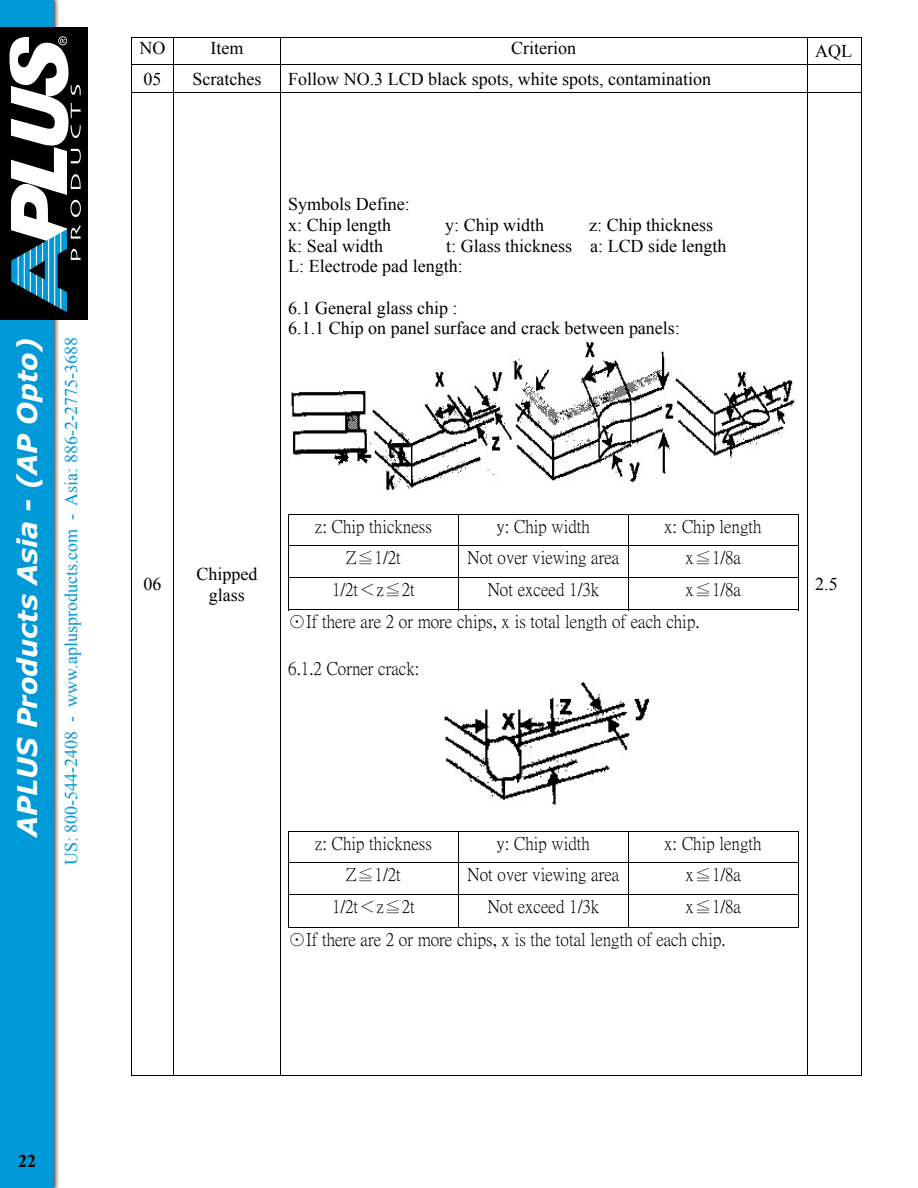
<style>
.page{position:relative;width:918px;height:1188px;background:#fff}
.page>*{position:absolute;margin:0;border:0;box-sizing:border-box;transform-origin:0 0}
.t1{font:italic 700 27px "Verdana";color:#fff}
.t2{font:18px/32.4px "P Ming Li U";color:#000}
.t3{font:18px/20.5px "Times New Roman";color:#000}
.t4{font:18px "Times New Roman";color:#0099d8}
.t5{font:700 18px "Times New Roman";color:#000}
</style>
<div class="page">
<hr style="left:131px;top:37px;width:731px;height:1px;background:#000">
<hr style="left:131px;top:65px;width:731px;height:1px;background:#000">
<svg style="left:131px;top:38px;width:1px;height:55px"></svg>
<svg style="left:173px;top:38px;width:1px;height:55px"></svg>
<svg style="left:280px;top:38px;width:1px;height:55px"></svg>
<svg style="left:807px;top:38px;width:1px;height:55px"></svg>
<svg style="left:861px;top:38px;width:1px;height:55px"></svg>
<img style="left:291px;top:342px;width:504px;height:148px">
<hr style="left:288px;top:514px;width:341px;height:1px;background:#000">
<hr style="left:629px;top:514px;width:169px;height:1px;background:#000">
<hr style="left:288px;top:515px;width:1px;height:30px;background:#000">
<hr style="left:458px;top:515px;width:1px;height:30px;background:#000">
<hr style="left:628px;top:515px;width:1px;height:30px;background:#000">
<hr style="left:798px;top:515px;width:1px;height:30px;background:#000">
<hr style="left:288px;top:545px;width:341px;height:1px;background:#000">
<hr style="left:629px;top:545px;width:169px;height:1px;background:#000">
<hr style="left:288px;top:546px;width:1px;height:31px;background:#000">
<hr style="left:458px;top:546px;width:1px;height:31px;background:#000">
<hr style="left:628px;top:546px;width:1px;height:31px;background:#000">
<hr style="left:798px;top:546px;width:1px;height:31px;background:#000">
<hr style="left:288px;top:577px;width:341px;height:1px;background:#000">
<hr style="left:629px;top:577px;width:169px;height:1px;background:#000">
<hr style="left:288px;top:578px;width:1px;height:32px;background:#000">
<hr style="left:288px;top:610px;width:170px;height:1px;background:#000">
<hr style="left:458px;top:578px;width:1px;height:32px;background:#000">
<hr style="left:459px;top:610px;width:169px;height:1px;background:#000">
<hr style="left:628px;top:578px;width:1px;height:32px;background:#000">
<hr style="left:629px;top:610px;width:169px;height:1px;background:#000">
<hr style="left:798px;top:578px;width:1px;height:32px;background:#000">
<img style="left:444px;top:682px;width:206px;height:123px">
<hr style="left:288px;top:831px;width:341px;height:1px;background:#000">
<hr style="left:629px;top:831px;width:169px;height:1px;background:#000">
<hr style="left:288px;top:832px;width:1px;height:30px;background:#000">
<hr style="left:458px;top:832px;width:1px;height:30px;background:#000">
<hr style="left:628px;top:832px;width:1px;height:30px;background:#000">
<hr style="left:798px;top:832px;width:1px;height:30px;background:#000">
<hr style="left:288px;top:862px;width:341px;height:1px;background:#000">
<hr style="left:629px;top:862px;width:169px;height:1px;background:#000">
<hr style="left:288px;top:863px;width:1px;height:32px;background:#000">
<hr style="left:458px;top:863px;width:1px;height:32px;background:#000">
<hr style="left:628px;top:863px;width:1px;height:32px;background:#000">
<hr style="left:798px;top:863px;width:1px;height:32px;background:#000">
<hr style="left:288px;top:895px;width:341px;height:1px;background:#000">
<hr style="left:629px;top:895px;width:169px;height:1px;background:#000">
<hr style="left:288px;top:895px;width:1px;height:33px;background:#000">
<hr style="left:288px;top:927px;width:170px;height:1px;background:#000">
<hr style="left:458px;top:895px;width:1px;height:33px;background:#000">
<hr style="left:459px;top:927px;width:169px;height:1px;background:#000">
<hr style="left:628px;top:895px;width:1px;height:33px;background:#000">
<hr style="left:629px;top:927px;width:169px;height:1px;background:#000">
<hr style="left:798px;top:895px;width:1px;height:33px;background:#000">
<hr style="left:131px;top:93px;width:731px;height:1px;background:#000">
<hr style="left:131px;top:93px;width:1px;height:983px;background:#000">
<hr style="left:131px;top:1075px;width:42px;height:1px;background:#000">
<hr style="left:173px;top:93px;width:1px;height:983px;background:#000">
<hr style="left:174px;top:1075px;width:106px;height:1px;background:#000">
<hr style="left:280px;top:93px;width:1px;height:983px;background:#000">
<hr style="left:281px;top:1075px;width:526px;height:1px;background:#000">
<hr style="left:807px;top:93px;width:1px;height:983px;background:#000">
<hr style="left:808px;top:1075px;width:53px;height:1px;background:#000">
<hr style="left:861px;top:93px;width:1px;height:983px;background:#000">
<div style="left:0;top:0;width:59px;height:1188px;background:#000;opacity:.75"></div>
<div style="left:0;top:0;width:54px;height:1188px;background:#0099d8"></div>
<div style="left:0;top:27px;width:88px;height:293px;background:#000"></div>
<svg style="left:9px;top:36px;width:72px;height:276px"></svg>
<h1 class="t1" style="left:10px;top:837px;width:501px;rotate:-90deg">APLUS Products Asia - (AP Opto)</h1>
<p class="t4" style="left:59px;top:865px;width:529px;rotate:-90deg">US: 800-544-2408 - www.aplusproducts.com - Asia: 886-2-2775-3688</p>
<p class="t3" style="left:140px;top:38px;width:27px">NO</p>
<p class="t3" style="left:210px;top:38px;width:34px">Item</p>
<p class="t3" style="left:511px;top:38px;width:66px">Criterion</p>
<p class="t3" style="left:815px;top:41px;width:38px">AQL</p>
<p class="t3" style="left:143px;top:68px;width:19px">05</p>
<p class="t3" style="left:192px;top:68px;width:70px">Scratches</p>
<p class="t3" style="left:288px;top:68px;width:424px">Follow NO.3 LCD black spots, white spots, contamination</p>
<p class="t3" style="left:288px;top:194px;width:123px">Symbols Define: x: Chip length</p>
<p class="t3" style="left:445px;top:214px;width:100px">y: Chip width</p>
<p class="t3" style="left:589px;top:214px;width:126px">z: Chip thickness</p>
<p class="t3" style="left:288px;top:235px;width:97px">k: Seal width</p>
<p class="t3" style="left:288px;top:235px;width:440px;text-indent:158px">t: Glass thickness a: LCD side length<br>L: Electrode pad length:</p>
<p class="t3" style="left:288px;top:297px;width:393px">6.1 General glass chip :<br>6.1.1 Chip on panel surface and crack between panels:</p>
<p class="t3" style="left:143px;top:574px;width:19px">06</p>
<p class="t3" style="left:196px;top:563px;width:63px;text-align:center">Chipped glass</p>
<p class="t2" style="left:315px;top:510px;width:119px">z: Chip thickness</p>
<p class="t2" style="left:496px;top:510px;width:95px">y: Chip width</p>
<p class="t2" style="left:664px;top:510px;width:99px">x: Chip length</p>
<p class="t2" style="left:346px;top:541px;width:56px">Z≦1/2t</p>
<p class="t2" style="left:468px;top:541px;width:153px">Not over viewing area</p>
<p class="t2" style="left:686px;top:541px;width:57px">x≦1/8a</p>
<p class="t2" style="left:332px;top:573px;width:84px">1/2t＜z≦2t</p>
<p class="t2" style="left:488px;top:573px;width:113px">Not exceed 1/3k</p>
<p class="t2" style="left:288px;top:573px;width:454px;text-indent:397px">x≦1/8a ☉If there are 2 or more chips, x is total length of each chip.</p>
<p class="t2" style="left:288px;top:653px;width:133px">6.1.2 Corner crack:</p>
<p class="t3" style="left:815px;top:574px;width:24px">2.5</p>
<p class="t2" style="left:315px;top:828px;width:119px">z: Chip thickness</p>
<p class="t2" style="left:496px;top:828px;width:95px">y: Chip width</p>
<p class="t2" style="left:664px;top:828px;width:99px">x: Chip length</p>
<p class="t2" style="left:346px;top:858px;width:56px">Z≦1/2t</p>
<p class="t2" style="left:468px;top:858px;width:153px">Not over viewing area</p>
<p class="t2" style="left:686px;top:858px;width:57px">x≦1/8a</p>
<p class="t2" style="left:332px;top:891px;width:84px">1/2t＜z≦2t</p>
<p class="t2" style="left:488px;top:891px;width:113px">Not exceed 1/3k</p>
<p class="t2" style="left:288px;top:891px;width:454px;text-indent:397px">x≦1/8a ☉If there are 2 or more chips, x is the total length of each chip.</p>
<p class="t5" style="left:18px;top:1149px;width:19px">22</p>
</div>
